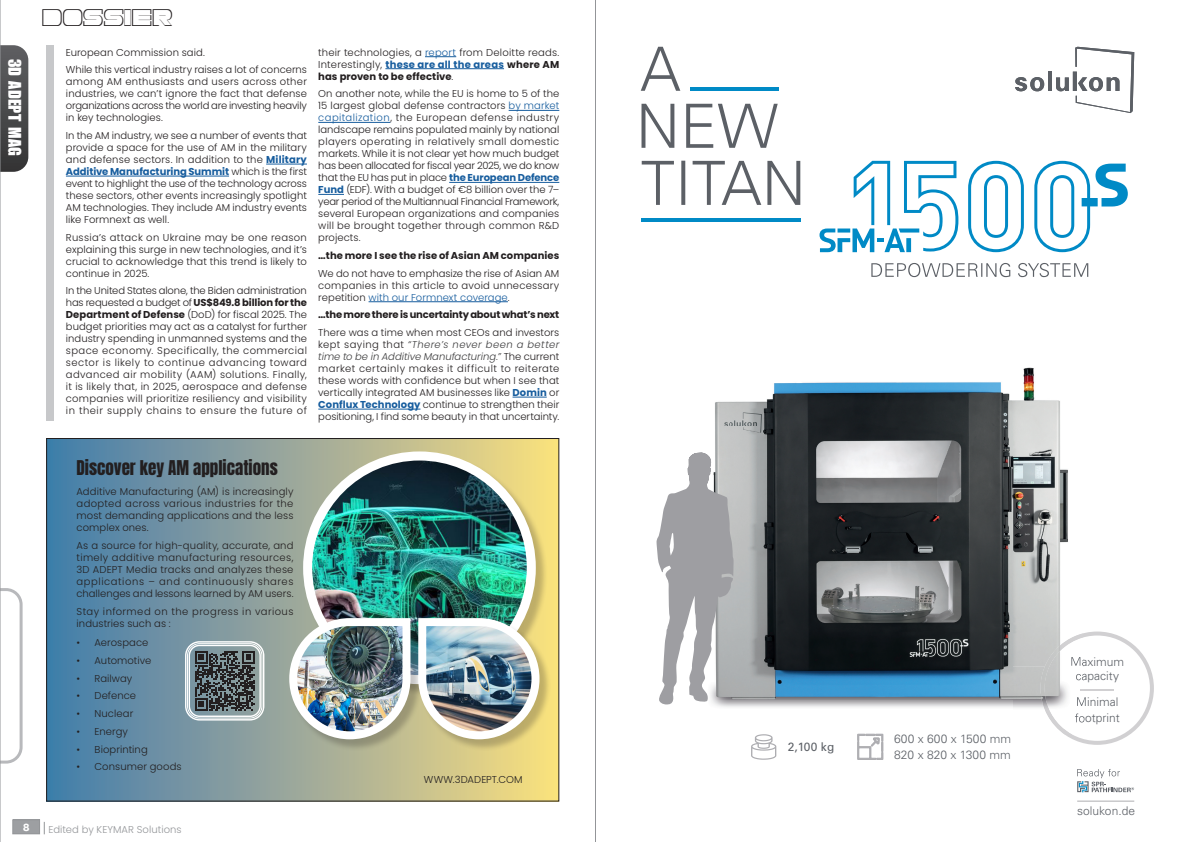
<style>
.page{position:relative;width:1191px;height:842px;background:#fff}
.page>*{position:absolute;margin:0;border:0;box-sizing:border-box;transform-origin:0 0}
.Intro_to_paragraph{font:24px "Spac 3 neon";color:#231f20}
.style_ymar_de_paragr{font:17px "Anton";color:#231f20}
.t1{font:16px "Impact";letter-spacing:.005em;color:#fff}
.t2{font:300 12px/16px "Univers LT Pro 45";color:#5c6066}
.t3{font:300 12px/14.4px "Univers LT Std";color:#5c6066;text-align:center}
.t4{font:12px "Univers LT Pro 55 Roman";color:#5c6066}
.style_ymar_de_paragr-2{font:300 10px/12px "Poppins";letter-spacing:.01em;color:#231f20;text-align:justify}
.style_ymar_de_paragr-3{font:700 10px "Poppins";letter-spacing:-.01em;color:#231f20}
.style_ymar_de_paragr-4{font:300 10px/12px "Poppins";letter-spacing:.035em;color:#231f20}
.t5{font:300 10px "Poppins";letter-spacing:.005em;color:#949699}
.t6{font:700 10px "Objective";color:#fff}
.s1{font-weight:700;color:#175d9e}
.s2{font-weight:700}
.s3{color:#175d9e}
.s4{font-style:italic;color:#3e3e3f}
</style>
<div class="page">
<svg style="left:44px;top:822px;width:1px;height:12px"></svg>
<svg style="left:1px;top:45px;width:27px;height:127px;background:#4f4f50"></svg>
<svg style="left:1px;top:588px;width:22px;height:176px"></svg>
<div style="left:13px;top:820px;width:27px;height:14px;background:#9d9fa2"></div>
<div style="left:12px;top:819px;width:28px;height:15px;border:1px solid #939598"></div>
<hr style="left:0;top:0;width:1px;height:842px;background:#939598">
<hr style="left:266px;top:164px;width:41px;height:1px;background:#175d9e">
<hr style="left:66px;top:176px;width:163px;height:1px;background:#175d9e">
<hr style="left:425px;top:56px;width:31px;height:1px;background:#175d9e">
<hr style="left:385px;top:68px;width:119px;height:1px;background:#175d9e">
<hr style="left:508px;top:110px;width:51px;height:1px;background:#175d9e">
<hr style="left:318px;top:122px;width:72px;height:1px;background:#175d9e">
<hr style="left:449px;top:182px;width:110px;height:1px;background:#175d9e">
<svg style="left:318px;top:194px;width:26px;height:1px"></svg>
<hr style="left:368px;top:301px;width:140px;height:1px;background:#175d9e">
<hr style="left:512px;top:397px;width:35px;height:1px;background:#175d9e">
<hr style="left:318px;top:409px;width:102px;height:1px;background:#175d9e">
<div style="left:46px;top:46px;width:7px;height:375px;background:#c7c8ca"></div>
<div style="left:47px;top:438px;width:512px;height:363px;background:linear-gradient(to right,#437aaf,#fbde81)"></div>
<img style="left:715px;top:382px;width:297px;height:353px">
<img style="left:1012px;top:367px;width:56px;height:299px">
<img style="left:1012px;top:666px;width:28px;height:42px">
<svg style="left:1040px;top:631px;width:113px;height:114px"></svg>
<svg style="left:751px;top:734px;width:25px;height:26px"></svg>
<svg style="left:857px;top:734px;width:26px;height:26px"></svg>
<svg style="left:1015px;top:77px;width:29px;height:14px"></svg>
<svg style="left:1048px;top:72px;width:3px;height:19px"></svg>
<svg style="left:1056px;top:47px;width:78px;height:66px"></svg>
<svg style="left:819px;top:161px;width:139px;height:91px"></svg>
<svg style="left:968px;top:161px;width:56px;height:91px"></svg>
<svg style="left:1034px;top:161px;width:93px;height:91px"></svg>
<svg style="left:641px;top:161px;width:159px;height:44px"></svg>
<svg style="left:641px;top:104px;width:136px;height:44px"></svg>
<svg style="left:640px;top:47px;width:40px;height:44px"></svg>
<hr style="left:690px;top:87px;width:89px;height:4px;background:#008ac6">
<hr style="left:641px;top:218px;width:159px;height:3px;background:#008ac6">
<svg style="left:656px;top:452px;width:77px;height:253px"></svg>
<hr style="left:1077px;top:801px;width:57px;height:1px;background:#adadb1">
<svg style="left:1077px;top:769px;width:57px;height:23px"></svg>
<svg style="left:871px;top:263px;width:217px;height:14px"></svg>
<div style="left:305px;top:453px;width:243px;height:243px;background:#231f20;opacity:.25"></div>
<img style="left:308px;top:456px;width:223px;height:224px;border-radius:112px">
<div style="left:303px;top:451px;width:233px;height:233px;border:9px solid #fff;border-radius:50%"></div>
<div style="left:291px;top:620px;width:132px;height:132px;background:#231f20;opacity:.25"></div>
<div style="left:420px;top:620px;width:132px;height:132px;background:#231f20;opacity:.25"></div>
<img style="left:285px;top:614px;width:258px;height:129px">
<svg style="left:195px;top:651px;width:60px;height:60px;background:#495053"></svg>
<div style="left:185px;top:641px;width:79px;height:79px;border:1px solid #fff;border-radius:14px"></div>
<div style="left:187px;top:643px;width:75px;height:75px;border:1px solid #fff;border-radius:12px"></div>
<div style="left:189px;top:645px;width:72px;height:72px;border:1px solid #fff;border-radius:10px"></div>
<hr style="left:595px;top:0;width:1px;height:842px;background:#939598">
<h3 class="t1" style="left:27px;top:59px;width:99px;rotate:90deg">3D ADEPT MAG</h3>
<p class="Intro_to_paragraph" style="left:43px;top:6px;width:132px">DOSSIER</p>
<p class="style_ymar_de_paragr-2" style="left:66px;top:46px;width:140px">European Commission said.</p>
<p class="style_ymar_de_paragr-2" style="left:66px;top:64px;width:242px">While this vertical industry raises a lot of concerns among AM enthusiasts and users across other industries, we can’t ignore the fact that defense organizations across the world are investing heavily in key technologies.</p>
<p class="style_ymar_de_paragr-2" style="left:66px;top:130px;width:242px">In the AM industry, we see a number of events that provide a space for the use of AM in the military and defense sectors. In addition to the <span class="s1">Military Additive Manufacturing Summit</span> which is the first event to highlight the use of the technology across these sectors, other events increasingly spotlight AM technologies. They include AM industry events like Formnext as well.</p>
<p class="style_ymar_de_paragr-2" style="left:66px;top:231px;width:242px">Russia’s attack on Ukraine may be one reason explaining this surge in new technologies, and it’s crucial to acknowledge that this trend is likely to continue in 2025.</p>
<p class="style_ymar_de_paragr-2" style="left:66px;top:285px;width:242px">In the United States alone, the Biden administration has requested a budget of <span class="s2">US$849.8 billion for the Department of Defense</span> (DoD) for fiscal 2025. The budget priorities may act as a catalyst for further industry spending in unmanned systems and the space economy. Specifically, the commercial sector is likely to continue advancing toward advanced air mobility (AAM) solutions. Finally, it is likely that, in 2025, aerospace and defense companies will prioritize resiliency and visibility in their supply chains to ensure the future of</p>
<p class="style_ymar_de_paragr-2" style="left:318px;top:46px;width:242px">their technologies, a <span class="s3">report</span> from Deloitte reads.<br>Interestingly, <span class="s1">these are all the areas</span> <span class="s2">where AM has proven to be effective</span>.</p>
<p class="style_ymar_de_paragr-2" style="left:318px;top:88px;width:242px">On another note, while the EU is home to 5 of the 15 largest global defense contractors <span class="s3">by market capitalization</span>, the European defense industry landscape remains populated mainly by national players operating in relatively small domestic markets. While it is not clear yet how much budget has been allocated for fiscal year 2025, we do know that the EU has put in place <span class="s1">the European Defence Fund</span> (EDF). With a budget of €8 billion over the 7– year period of the Multiannual Financial Framework, several European organizations and companies will be brought together through common R&amp;D projects.</p>
<p class="style_ymar_de_paragr-3" style="left:318px;top:250px;width:242px">…the more I see the rise of Asian AM companies</p>
<p class="style_ymar_de_paragr-2" style="left:318px;top:267px;width:242px">We do not have to emphasize the rise of Asian AM companies in this article to avoid unnecessary repetition <span class="s3">with our Formnext coverage</span>.</p>
<p class="style_ymar_de_paragr-3" style="left:318px;top:309px;width:242px">…the more there is uncertainty about what’s next</p>
<p class="style_ymar_de_paragr-2" style="left:318px;top:327px;width:242px">There was a time when most CEOs and investors kept saying that <span class="s4">“There’s never been a better time to be in Additive Manufacturing.”</span> The current market certainly makes it difficult to reiterate these words with confidence but when I see that vertically integrated AM businesses like <span class="s1">Domin</span> or <span class="s1">Conflux Technology</span> continue to strengthen their positioning, I find some beauty in that uncertainty.</p>
<p class="style_ymar_de_paragr" style="left:77px;top:459px;width:203px">Discover key AM applications</p>
<p class="style_ymar_de_paragr-2" style="left:77px;top:486px;width:218px">Additive Manufacturing (AM) is increasingly adopted across various industries for the most demanding applications and the less complex ones.</p>
<p class="style_ymar_de_paragr-2" style="left:77px;top:540px;width:218px">As a source for high-quality, accurate, and timely additive manufacturing resources, 3D ADEPT Media tracks and analyzes these applications – and continuously shares challenges and lessons learned by AM users.</p>
<p class="style_ymar_de_paragr-4" style="left:77px;top:605px;width:218px">Stay informed on the progress in various industries such as :</p>
<p class="style_ymar_de_paragr-2" style="left:77px;top:637px;width:73px">• Aerospace</p>
<p class="style_ymar_de_paragr-2" style="left:77px;top:655px;width:76px">• Automotive</p>
<p class="style_ymar_de_paragr-2" style="left:77px;top:672px;width:57px">• Railway</p>
<p class="style_ymar_de_paragr-2" style="left:77px;top:690px;width:61px">• Defence</p>
<p class="style_ymar_de_paragr-2" style="left:77px;top:708px;width:58px">• Nuclear</p>
<p class="style_ymar_de_paragr-2" style="left:77px;top:725px;width:53px">• Energy</p>
<p class="style_ymar_de_paragr-2" style="left:77px;top:743px;width:73px">• Bioprinting</p>
<p class="style_ymar_de_paragr-2" style="left:77px;top:761px;width:107px">• Consumer goods</p>
<p class="style_ymar_de_paragr-2" style="left:424px;top:773px;width:100px">WWW.3DADEPT.COM</p>
<p class="t6" style="left:23px;top:820px;width:8px">8</p>
<p class="t5" style="left:48px;top:824px;width:135px">Edited by KEYMAR Solutions</p>
<p class="t4" style="left:787px;top:739px;width:48px">2,100 kg</p>
<p class="t2" style="left:894px;top:730px;width:118px">600 x 600 x 1500 mm<br>820 x 820 x 1300 mm</p>
<p class="t3" style="left:1070px;top:654px;width:55px">Maximum capacity</p>
<p class="t3" style="left:1074px;top:693px;width:47px;line-height:16.4px;text-align:left">Minimal footprint</p>
<p class="t2" style="left:1077px;top:802px;width:59px">solukon.de</p>
</div>
